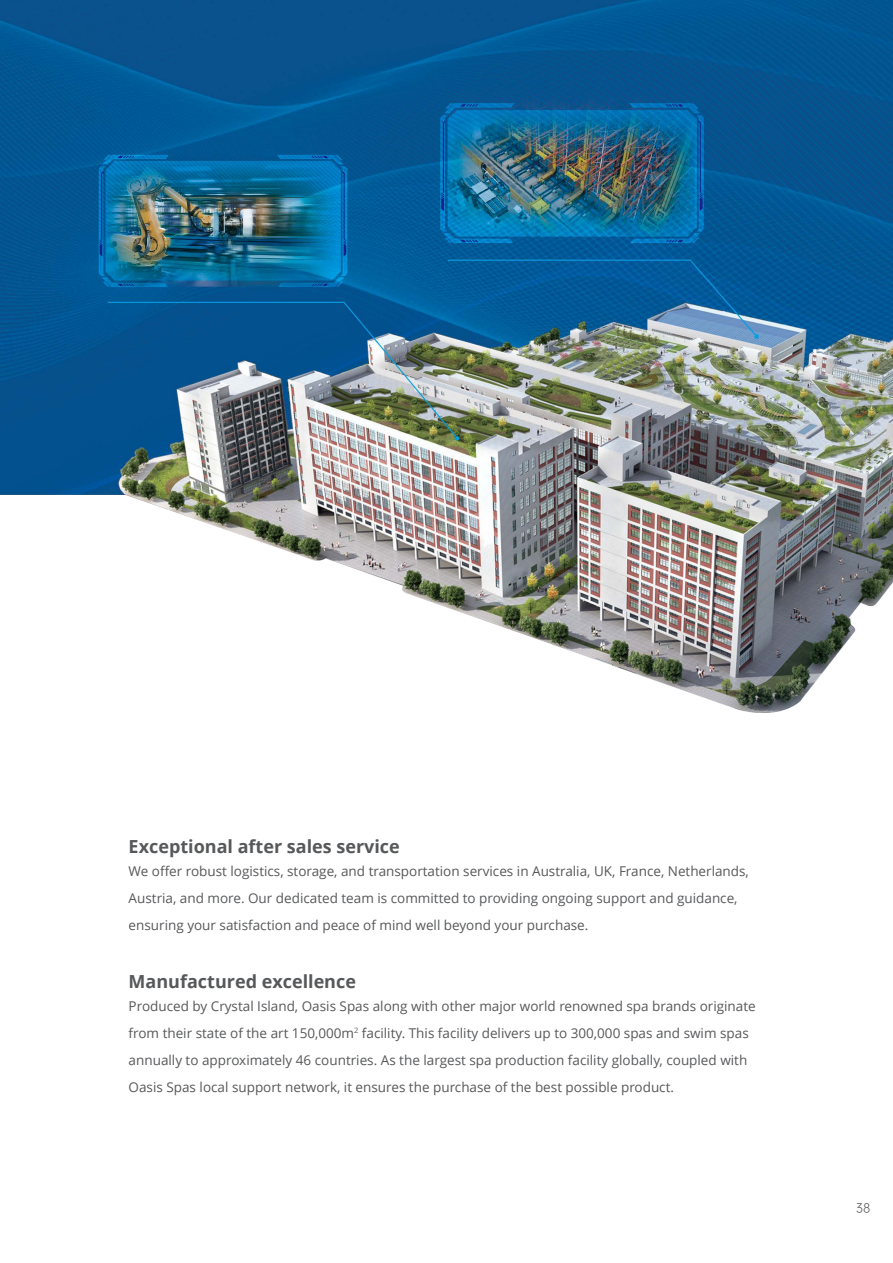
<style>
.page{position:relative;width:893px;height:1263px;background:#fff}
.page>*{position:absolute;margin:0;border:0;box-sizing:border-box;transform-origin:0 0}
.t1{font:700 18px "Open Sans";color:#57585a}
.t2{font:13.5px/27px "Open Sans";color:#57585a}
.t3{font:12px "OPPO Sans R";color:#57585a}
</style>
<div class="page">
<img style="left:1px;top:0;width:892px;height:713px">
<img style="left:0;top:0;width:1px;height:1263px">
<p class="t1" style="left:129px;top:834px;width:273px">Exceptional after sales service</p>
<p class="t2" style="left:129px;top:857px;width:622px">We offer robust logistics, storage, and transportation services in Australia, UK, France, Netherlands,<br>Austria, and more. Our dedicated team is committed to providing ongoing support and guidance, ensuring your satisfaction and peace of mind well beyond your purchase.</p>
<p class="t1" style="left:129px;top:969px;width:229px">Manufactured excellence</p>
<p class="t2" style="left:129px;top:992px;width:629px">Produced by Crystal Island, Oasis Spas along with other major world renowned spa brands originate from their state of the art 150,000m<sup>2</sup> facility. This facility delivers up to 300,000 spas and swim spas annually to approximately 46 countries. As the largest spa production facility globally, coupled with Oasis Spas local support network, it ensures the purchase of the best possible product.</p>
<p class="t3" style="left:856px;top:1198px;width:16px">38</p>
</div>
